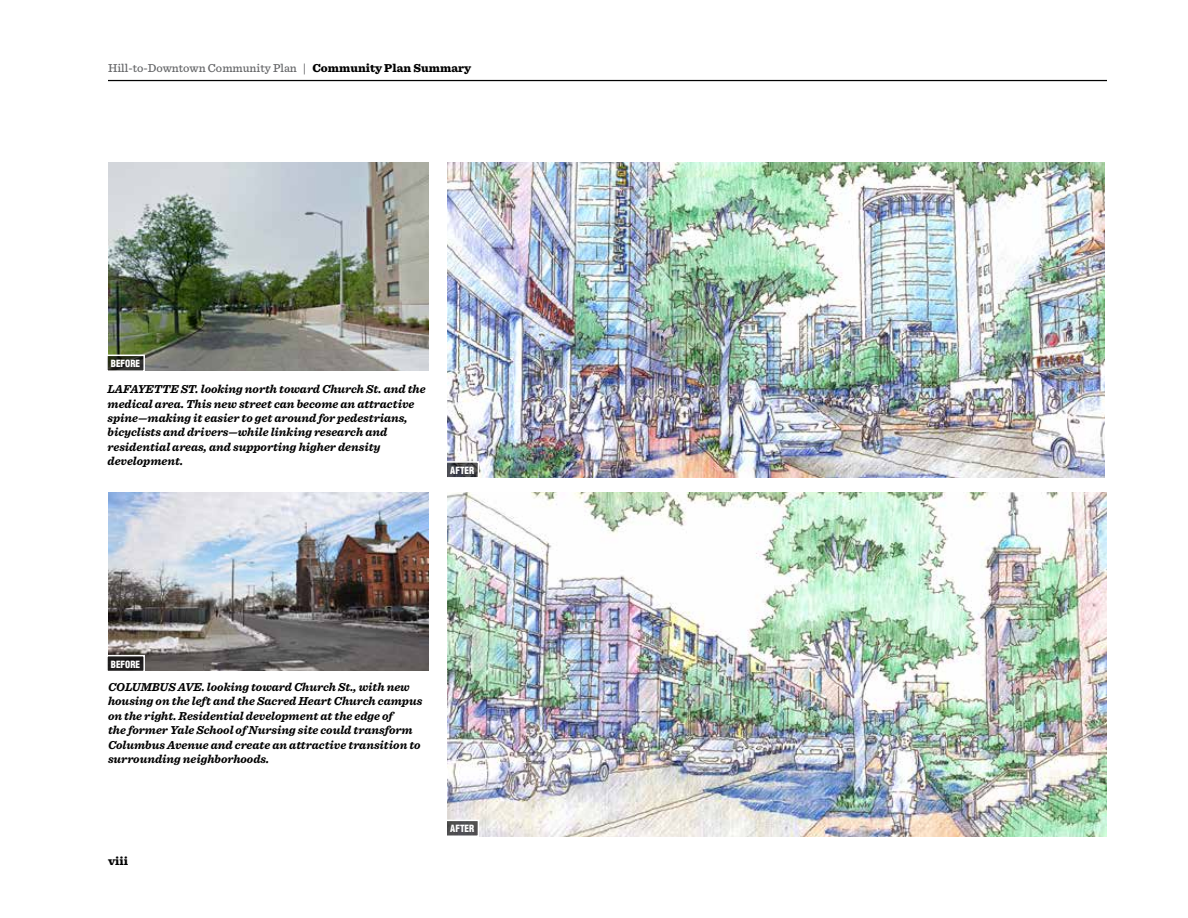
<style>
.page{position:relative;width:1188px;height:918px;background:#fff}
.page>*{position:absolute;margin:0;border:0;box-sizing:border-box;transform-origin:0 0}
.t1{font:italic 700 12px/14.4px "Sentinel";color:#000}
.t2{font:500 12px "Sentinel";color:#636466}
.t3{font:900 12px "Sentinel";color:#000}
.t4{font:900 condensed 9.75px "Helvetica";color:#fff;scale:.95 1}
.s1{font-weight:900;color:#000}
</style>
<div class="page">
<hr style="left:108px;top:80px;width:999px;height:1px;background:#000">
<img style="left:447px;top:162px;width:658px;height:315px">
<img style="left:447px;top:492px;width:660px;height:345px">
<img style="left:108px;top:162px;width:321px;height:208px">
<img style="left:108px;top:492px;width:321px;height:179px">
<svg style="left:107px;top:354px;width:39px;height:17px"></svg>
<svg style="left:107px;top:654px;width:39px;height:17px"></svg>
<svg style="left:447px;top:460px;width:33px;height:18px"></svg>
<svg style="left:447px;top:819px;width:33px;height:18px"></svg>
<p class="t2" style="left:108px;top:59px;width:365px">Hill-to-Downtown Community Plan | <span class="s1">Community Plan Summary</span></p>
<p class="t4" style="left:111px;top:358px;width:32px">BEFORE</p>
<p class="t1" style="left:108px;top:381px;width:320px">LAFAYETTE ST. looking north toward Church St. and the medical area. This new street can become an attractive spine—making it easier to get around for pedestrians, bicyclists and drivers—while linking research and residential areas, and supporting higher density development.</p>
<p class="t4" style="left:450px;top:464px;width:27px">AFTER</p>
<p class="t4" style="left:111px;top:658px;width:32px">BEFORE</p>
<p class="t1" style="left:108px;top:679px;width:316px">COLUMBUS AVE. looking toward Church St., with new housing on the left and the Sacred Heart Church campus on the right. Residential development at the edge of<br>the former Yale School of Nursing site could transform Columbus Avenue and create an attractive transition to surrounding neighborhoods.</p>
<p class="t3" style="left:108px;top:851px;width:22px">viii</p>
<p class="t4" style="left:450px;top:823px;width:27px">AFTER</p>
</div>
